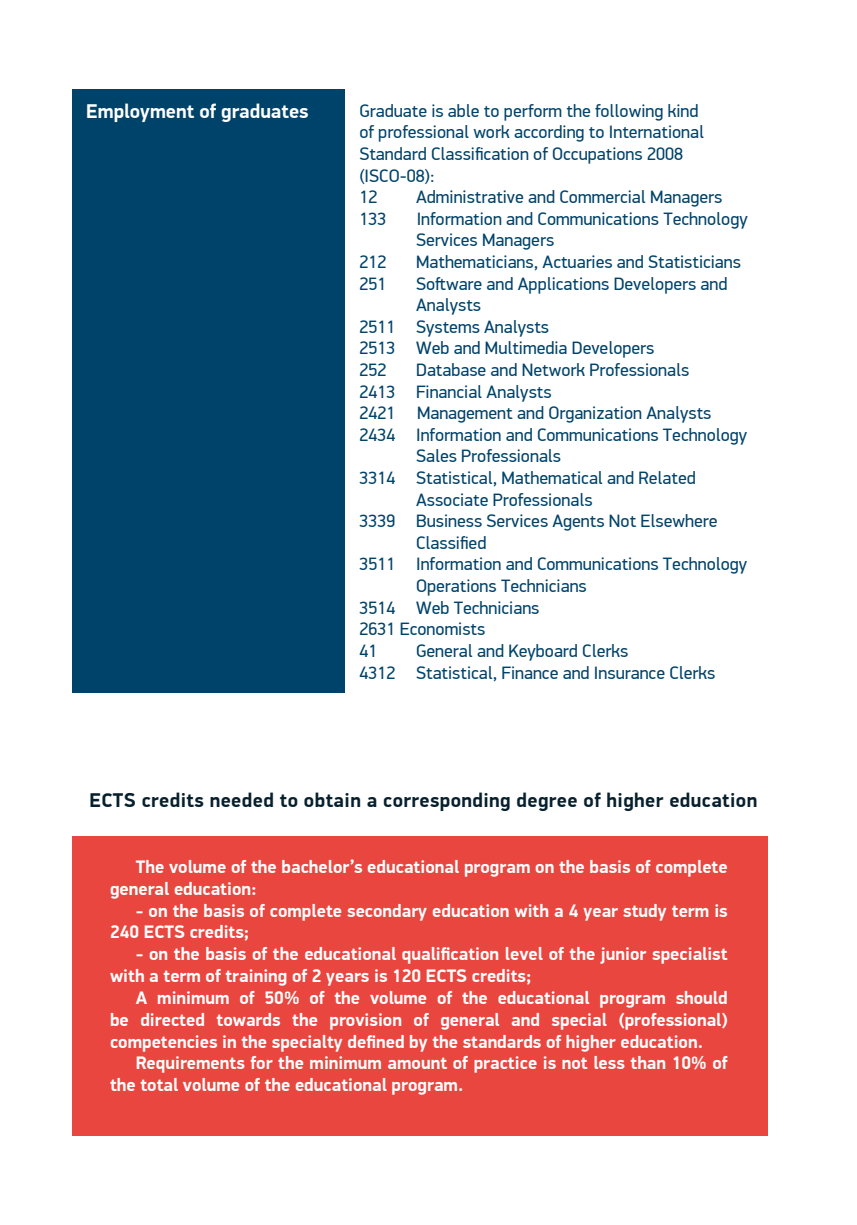
<style>
.page{position:relative;width:857px;height:1225px;background:#fff}
.page>*{position:absolute;margin:0;border:0;box-sizing:border-box;transform-origin:0 0}
.t1{font:700 20px "PF Din Display Pro";letter-spacing:.02em;color:#07202d}
.t2{font:700 20px "PF Din Display Pro";color:#fff}
.t3{font:700 18.2px/21.8px "PF Din Display Pro";color:#fff}
.t4{font:18px/21.6px "PF Din Display Pro";color:#00436a}
</style>
<div class="page">
<div style="left:72px;top:836px;width:695px;height:300px;background:#e8463f"></div>
<div style="left:72px;top:89px;width:273px;height:603px;background:#00436a"></div>
<p class="t2" style="left:86px;top:99px;width:224px">Employment of graduates</p>
<p class="t4" style="left:359px;top:100px;width:346px">Graduate is able to perform the following kind of professional work according to International<br>Standard Classification of Occupations 2008 (ISCO-08):<br>12</p>
<p class="t4" style="left:416px;top:186px;width:307px">Administrative and Commercial Managers</p>
<p class="t4" style="left:359px;top:208px;width:28px">133</p>
<p class="t4" style="left:416px;top:208px;width:333px">Information and Communications Technology<br>Services Managers</p>
<p class="t4" style="left:359px;top:251px;width:28px">212</p>
<p class="t4" style="left:416px;top:251px;width:326px">Mathematicians, Actuaries and Statisticians</p>
<p class="t4" style="left:359px;top:273px;width:28px">251</p>
<p class="t4" style="left:416px;top:273px;width:313px">Software and Applications Developers and</p>
<p class="t4" style="left:416px;top:294px;width:66px">Analysts</p>
<p class="t4" style="left:359px;top:316px;width:191px">2511 Systems Analysts</p>
<p class="t4" style="left:359px;top:338px;width:296px">2513 Web and Multimedia Developers</p>
<p class="t4" style="left:359px;top:359px;width:28px">252</p>
<p class="t4" style="left:416px;top:359px;width:274px">Database and Network Professionals</p>
<p class="t4" style="left:359px;top:381px;width:194px">2413 Financial Analysts</p>
<p class="t4" style="left:359px;top:402px;width:353px">2421 Management and Organization Analysts</p>
<p class="t4" style="left:359px;top:424px;width:389px">2434 Information and Communications Technology</p>
<p class="t4" style="left:416px;top:446px;width:146px">Sales Professionals</p>
<p class="t4" style="left:359px;top:467px;width:337px">3314 Statistical, Mathematical and Related</p>
<p class="t4" style="left:416px;top:489px;width:178px">Associate Professionals</p>
<p class="t4" style="left:359px;top:510px;width:359px">3339 Business Services Agents Not Elsewhere</p>
<p class="t4" style="left:416px;top:532px;width:72px">Classified</p>
<p class="t4" style="left:359px;top:554px;width:389px">3511 Information and Communications Technology</p>
<p class="t4" style="left:416px;top:575px;width:172px">Operations Technicians</p>
<p class="t4" style="left:359px;top:597px;width:181px">3514 Web Technicians</p>
<p class="t4" style="left:359px;top:618px;width:127px">2631 Economists</p>
<p class="t4" style="left:359px;top:640px;width:19px">41</p>
<p class="t4" style="left:359px;top:640px;width:357px;text-indent:57px">General and Keyboard Clerks<br>4312 Statistical, Finance and Insurance Clerks</p>
<p class="t1" style="left:89px;top:787px;width:669px">ECTS credits needed to obtain a corresponding degree of higher education</p>
<p class="t3" style="left:110px;top:856px;width:619px;text-indent:26px">The volume of the bachelor’s educational program on the basis of complete general education:</p>
<p class="t3" style="left:110px;top:900px;width:619px;text-indent:26px">- on the basis of complete secondary education with a 4 year study term is<br>240 ECTS credits;</p>
<p class="t3" style="left:110px;top:943px;width:619px;text-indent:26px">- on the basis of the educational qualification level of the junior specialist with a term of training of 2 years is 120 ECTS credits;</p>
<p class="t3" style="left:110px;top:987px;width:619px;text-align:justify;text-indent:26px">A minimum of 50% of the volume of the educational program should be directed towards the provision of general and special (professional) competencies in the specialty defined by the standards of higher education.</p>
<p class="t3" style="left:110px;top:1052px;width:618px;text-indent:26px">Requirements for the minimum amount of practice is not less than 10% of the total volume of the educational program.</p>
</div>
